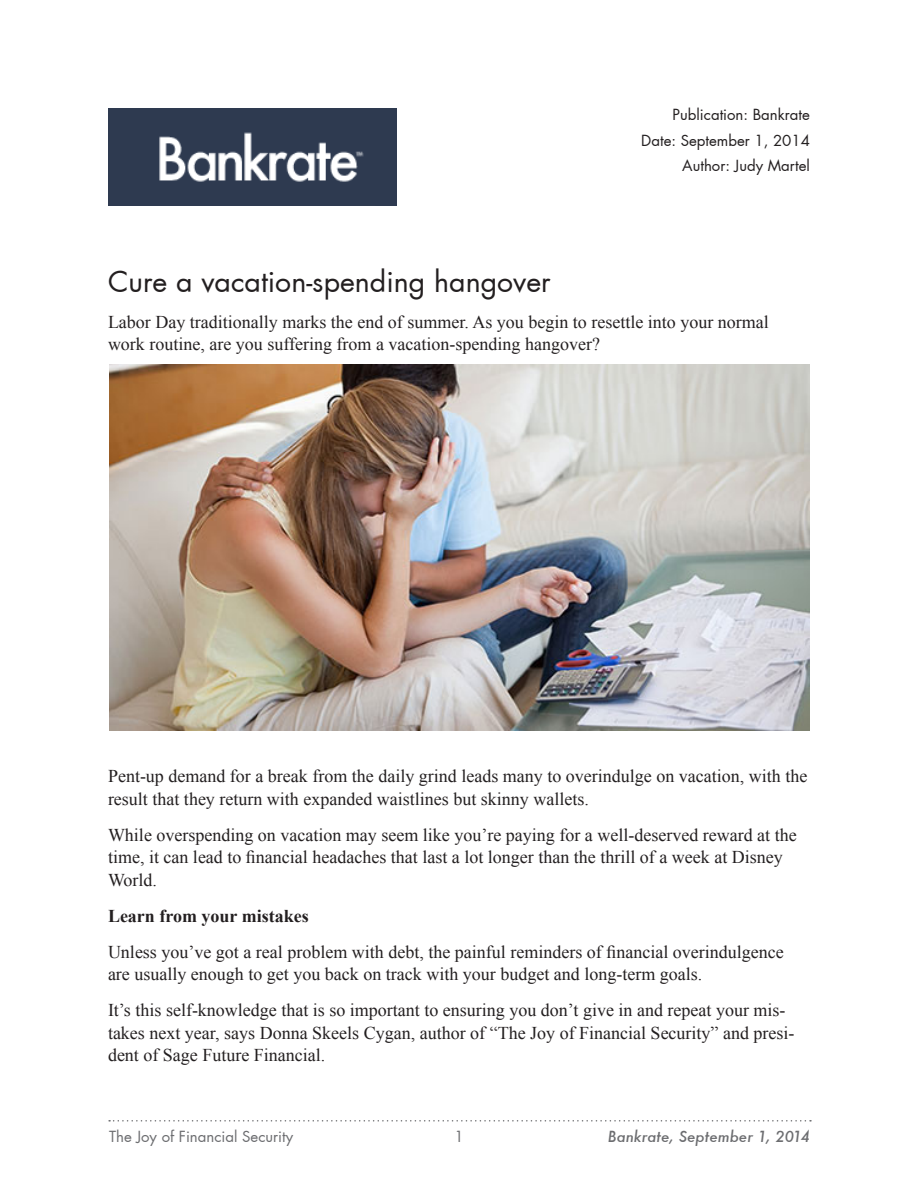
<style>
.page{position:relative;width:918px;height:1188px;background:#fff}
.page>*{position:absolute;margin:0;border:0;box-sizing:border-box;transform-origin:0 0}
.t1{font:28.5px "Futura";color:#231f20}
.t2{font:18px/22.5px "Times New Roman";color:#231f20}
.t3{font:700 18px "Times New Roman";color:#231f20}
.Notes{font:15px "Futura";color:#231f20}
.t4{font:15px "Futura";color:#6c6d70}
.t5{font:italic 500 15px "Futura";color:#6c6d70}
</style>
<div class="page">
<svg style="left:109px;top:1120px;width:702px;height:2px"></svg>
<img style="left:108px;top:108px;width:288px;height:97px">
<img style="left:109px;top:364px;width:701px;height:367px">
<p class="Notes" style="left:673px;top:105px;width:139px">Publication: Bankrate</p>
<p class="Notes" style="left:641px;top:131px;width:170px">Date: September 1, 2014</p>
<p class="Notes" style="left:682px;top:156px;width:129px">Author: Judy Martel</p>
<p class="t1" style="left:108px;top:263px;width:444px">Cure a vacation-spending hangover</p>
<p class="t2" style="left:108px;top:310px;width:662px">Labor Day traditionally marks the end of summer. As you begin to resettle into your normal work routine, are you suffering from a vacation-spending hangover?</p>
<p class="t2" style="left:108px;top:765px;width:701px">Pent-up demand for a break from the daily grind leads many to overindulge on vacation, with the result that they return with expanded waistlines but skinny wallets.</p>
<p class="t2" style="left:108px;top:823px;width:690px">While overspending on vacation may seem like you’re paying for a well-deserved reward at the time, it can lead to financial headaches that last a lot longer than the thrill of a week at Disney<br>World.</p>
<p class="t3" style="left:108px;top:903px;width:202px">Learn from your mistakes</p>
<p class="t2" style="left:108px;top:940px;width:677px">Unless you’ve got a real problem with debt, the painful reminders of financial overindulgence are usually enough to get you back on track with your budget and long-term goals.</p>
<p class="t2" style="left:108px;top:999px;width:688px">It’s this self-knowledge that is so important to ensuring you don’t give in and repeat your mis&shy;takes next year, says Donna Skeels Cygan, author of “The Joy of Financial Security” and presi&shy;dent of Sage Future Financial.</p>
<p class="t4" style="left:109px;top:1127px;width:186px">The Joy of Financial Security</p>
<p class="t4" style="left:454px;top:1127px;width:11px">1</p>
<p class="t5" style="left:608px;top:1126px;width:204px">Bankrate, September 1, 2014</p>
</div>
